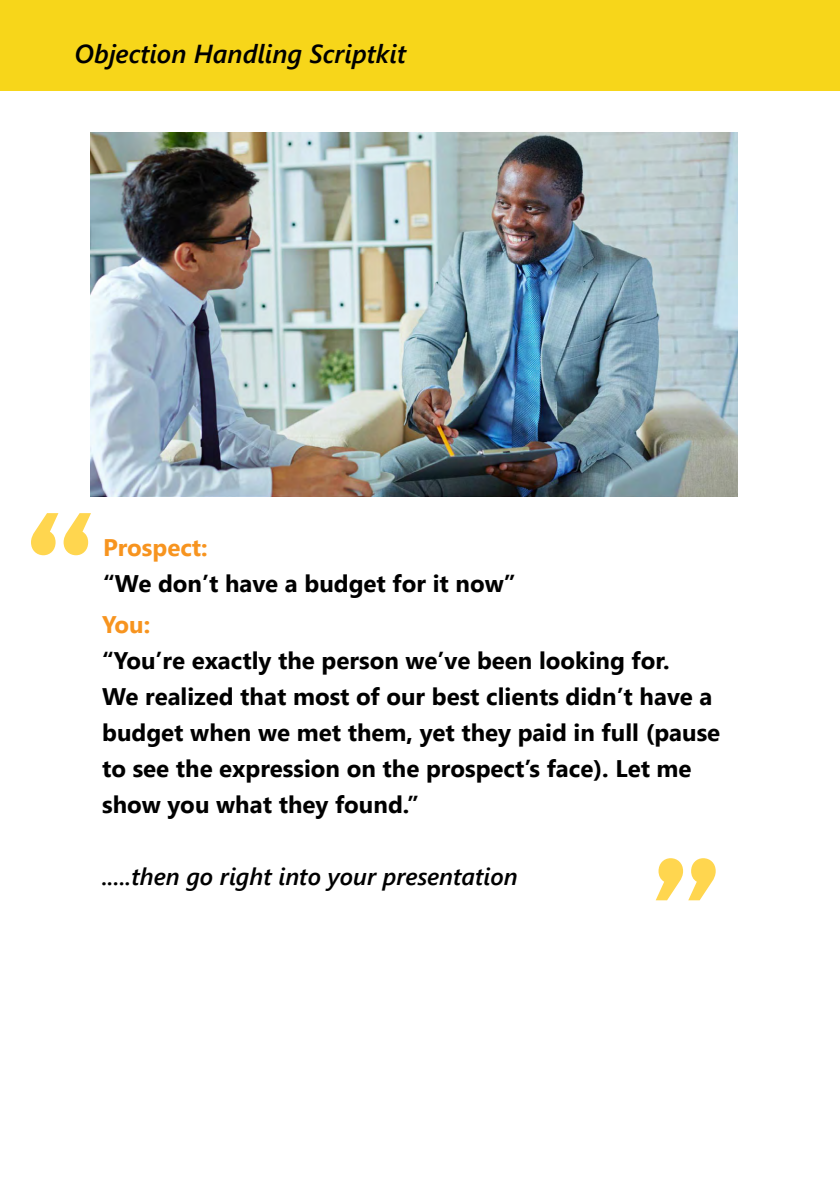
<style>
.page{position:relative;width:840px;height:1191px;background:#fff}
.page>*{position:absolute;margin:0;border:0;box-sizing:border-box;transform-origin:0 0}
.t1{font:italic 600 26px "Segoe UI";color:#000}
.t2{font:700 24px/36px "Segoe UI";color:#000}
.t3{font:italic 600 24px "Segoe UI";color:#000}
.t4{font:700 24px "Segoe UI";color:#f7941f}
</style>
<div class="page">
<div style="left:0;top:0;width:839px;height:91px;background:#f7d61a"></div>
<svg style="left:31px;top:513px;width:60px;height:42px"></svg>
<svg style="left:656px;top:858px;width:59px;height:42px"></svg>
<img style="left:90px;top:133px;width:647px;height:363px">
<p class="t1" style="left:75px;top:35px;width:333px">Objection Handling Scriptkit</p>
<p class="t4" style="left:103px;top:528px;width:106px">Prospect:</p>
<p class="t2" style="left:103px;top:565px;width:414px">“We don’t have a budget for it now”</p>
<p class="t4" style="left:102px;top:605px;width:50px">You:</p>
<p class="t2" style="left:102px;top:642px;width:619px">“You’re exactly the person we’ve been looking for.<br>We realized that most of our best clients didn’t have a budget when we met them, yet they paid in full (pause to see the expression on the prospect’s face). Let me show you what they found.”</p>
<p class="t3" style="left:102px;top:859px;width:417px">.....then go right into your presentation</p>
</div>
